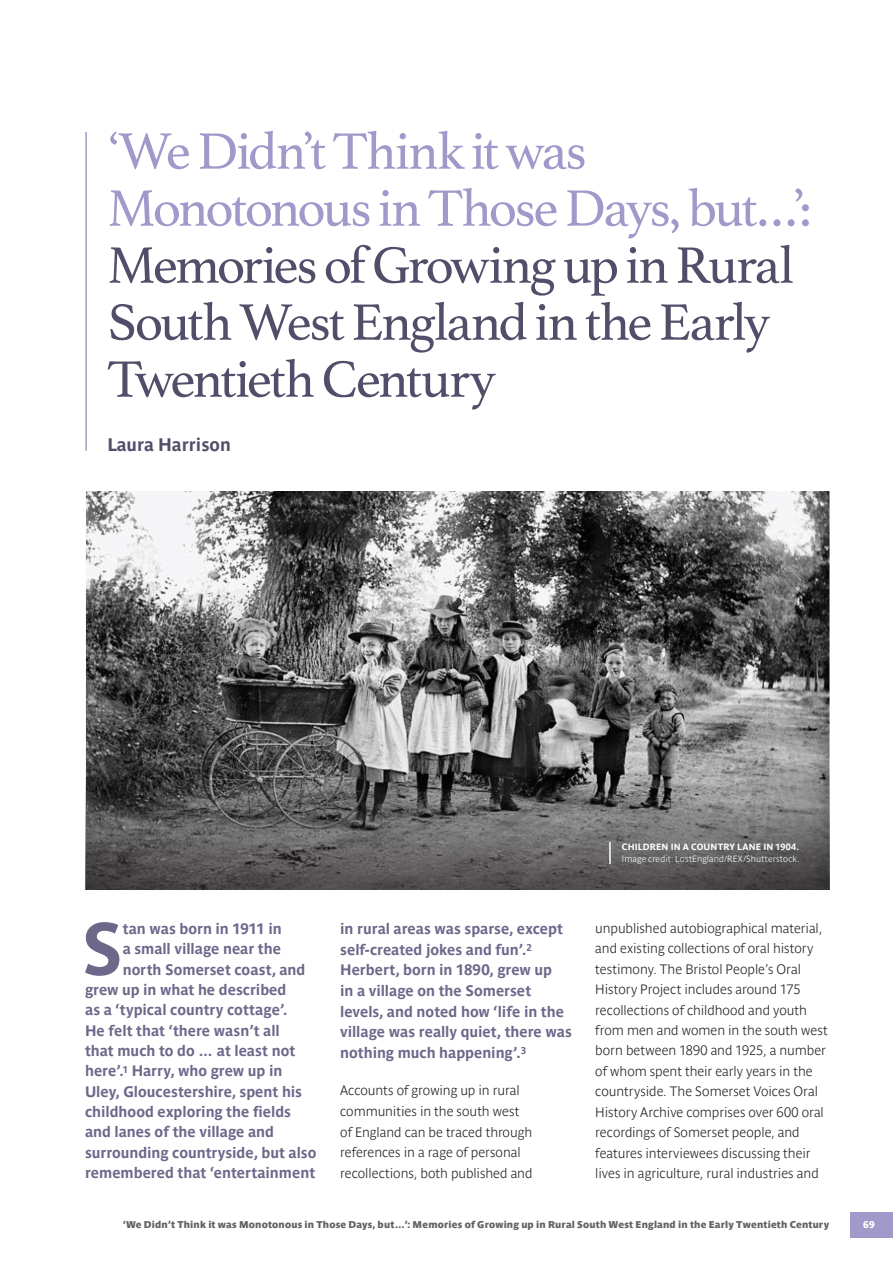
<style>
.page{position:relative;width:893px;height:1263px;background:#fff}
.page>*{position:absolute;margin:0;border:0;box-sizing:border-box;transform-origin:0 0}
.Body_Sub_head{font:700 72.3px "Parisine Pro";color:#6d678a}
.t1{font:54px/57px "Athelas";letter-spacing:-.045em;color:#524e6a}
.Name{font:700 18px "Parisine Pro";color:#524e6a}
.Body_Sub_head-2{font:700 15px/20.5px "Parisine Pro";color:#6d678a}
.Body{font:700 13.5px/20.4px "Parisine Pro Clair";color:#231f20}
.Footer_Right{font:9.75px "Parisine Pro Sombre";letter-spacing:.02em;color:#636366}
.t2{font:9.75px "Parisine Pro Sombre";color:#fff}
.Body_Copy{font:700 9px/12px "Parisine Pro Clair";letter-spacing:.01em;color:#fff}
.s1{color:#a199ca}
.s2{font-family:"Parisine Pro"}
</style>
<div class="page">
<hr style="left:85px;top:132px;width:2px;height:319px;background:#a199ca">
<img style="left:85px;top:491px;width:744px;height:279px">
<svg style="left:85px;top:770px;width:744px;height:120px;background:#5f5e5f"></svg>
<hr style="left:609px;top:842px;width:2px;height:22px;background:#fff">
<div style="left:850px;top:1212px;width:43px;height:25px;background:#a199ca"></div>
<p class="t1" style="left:107px;top:125px;width:705px"><span class="s1">‘We Didn’t Think it was<br>Monotonous in Those Days, but…’:<br></span>Memories of Growing up in Rural<br>South West England in the Early<br>Twentieth Century</p>
<p class="Name" style="left:107px;top:432px;width:125px">Laura Harrison</p>
<p class="Body_Copy" style="left:622px;top:840px;width:179px"><span class="s2">CHILDREN IN A COUNTRY LANE IN 1904.<br></span>Image credit: LostEngland/REX/Shutterstock.</p>
<p class="Body_Sub_head" style="left:81px;top:895px;width:43px">S</p>
<p class="Body_Sub_head-2" style="left:123px;top:917px;width:161px">tan was born in 1911 in</p>
<p class="Body_Sub_head-2" style="left:340px;top:917px;width:233px">in rural areas was sparse, except self-created jokes and fun’.<sup>2<br></sup>Herbert, born in 1890, grew up<br>in a village on the Somerset levels, and noted how ‘life in the village was really quiet, there was nothing much happening’.<sup>3</sup></p>
<p class="Body" style="left:340px;top:1079px;width:194px">Accounts of growing up in rural communities in the south west of England can be traced through references in a rage of personal recollections, both published and</p>
<p class="Body" style="left:595px;top:917px;width:234px">unpublished autobiographical material, and existing collections of oral history testimony. The Bristol People’s Oral History Project includes around 175 recollections of childhood and youth from men and women in the south west born between 1890 and 1925, a number of whom spent their early years in the countryside. The Somerset Voices Oral History Archive comprises over 600 oral recordings of Somerset people, and features interviewees discussing their lives in agriculture, rural industries and</p>
<p class="Footer_Right" style="left:123px;top:1217px;width:708px">‘We Didn’t Think it was Monotonous in Those Days, but…’: Memories of Growing up in Rural South West England in the Early Twentieth Century</p>
<p class="Body_Sub_head-2" style="left:123px;top:937px;width:160px">a small village near the</p>
<p class="Body_Sub_head-2" style="left:123px;top:958px;width:184px">north Somerset coast, and</p>
<p class="Body_Sub_head-2" style="left:85px;top:978px;width:203px">grew up in what he described</p>
<p class="Body_Sub_head-2" style="left:85px;top:998px;width:204px">as a ‘typical country cottage’.</p>
<p class="Body_Sub_head-2" style="left:85px;top:1019px;width:196px">He felt that ‘there wasn’t all</p>
<p class="Body_Sub_head-2" style="left:85px;top:1039px;width:212px">that much to do … at least not</p>
<p class="Body_Sub_head-2" style="left:85px;top:1059px;width:199px">here’.<sup>1</sup> Harry, who grew up in</p>
<p class="Body_Sub_head-2" style="left:85px;top:1080px;width:219px">Uley, Gloucestershire, spent his</p>
<p class="Body_Sub_head-2" style="left:85px;top:1100px;width:207px">childhood exploring the fields</p>
<p class="Body_Sub_head-2" style="left:85px;top:1120px;width:191px">and lanes of the village and</p>
<p class="Body_Sub_head-2" style="left:85px;top:1141px;width:233px">surrounding countryside, but also</p>
<p class="Body_Sub_head-2" style="left:85px;top:1161px;width:232px">remembered that ‘entertainment</p>
<p class="t2" style="left:863px;top:1217px;width:13px">69</p>
</div>
